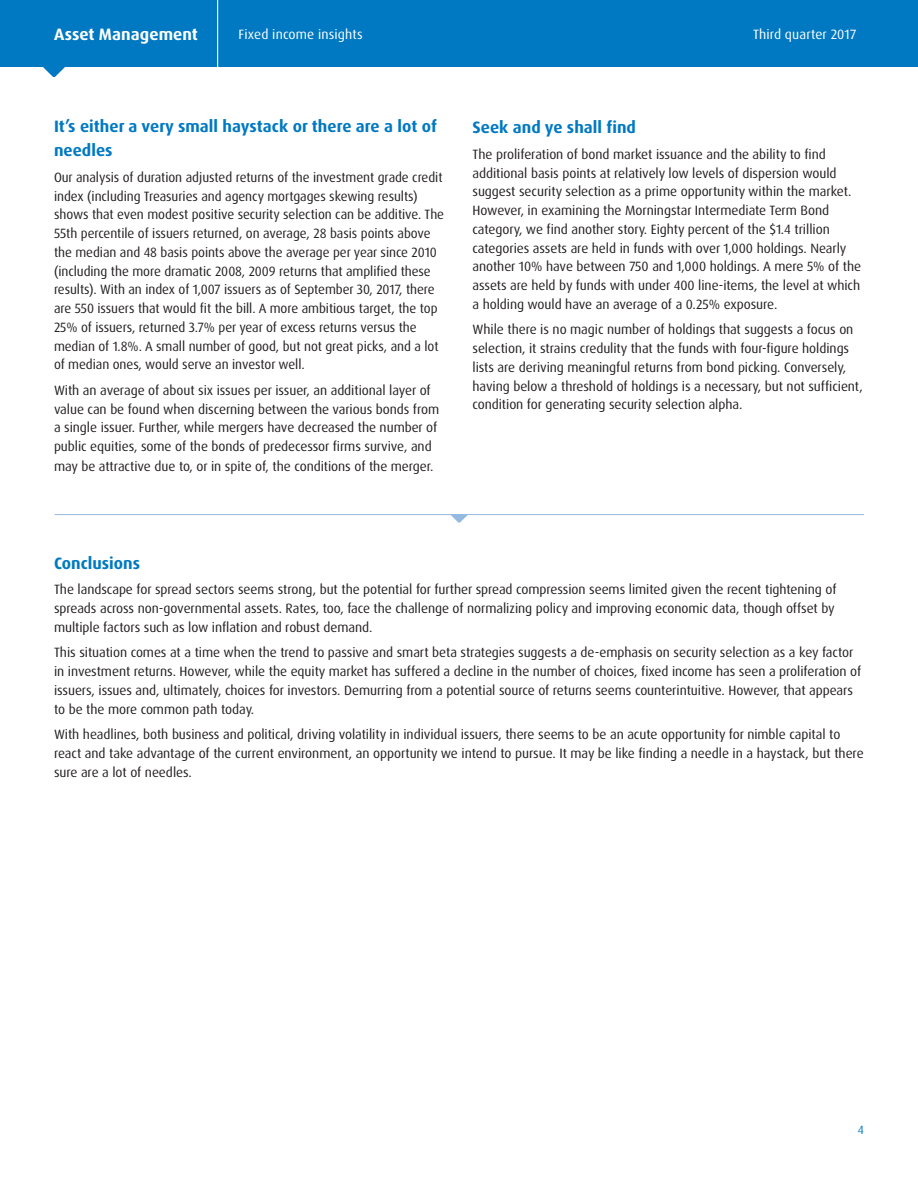
<style>
.page{position:relative;width:918px;height:1188px;background:#fff}
.page>*{position:absolute;margin:0;border:0;box-sizing:border-box;transform-origin:0 0}
.t1{font:700 16.5px/24px "Dax OT";color:#0079c2}
.t2{font:700 16.5px "Dax OT";letter-spacing:.005em;color:#fff}
.t3{font:13.5px/18.8px "Dax OT";letter-spacing:-.005em;color:#231f20}
.t4{font:13.5px "Dax OT";letter-spacing:.01em;color:#fff}
.t5{font:12px "Dax OT";color:#0079c2}
</style>
<div class="page">
<div style="left:0;top:0;width:918px;height:68px;background:#0079c2"></div>
<svg style="left:43px;top:67px;width:22px;height:10px"></svg>
<hr style="left:217px;top:0;width:1px;height:68px;background:#fff">
<hr style="left:55px;top:514px;width:809px;height:1px;background:#94bae2">
<svg style="left:450px;top:515px;width:18px;height:8px"></svg>
<p class="t2" style="left:54px;top:24px;width:145px">Asset Management</p>
<p class="t4" style="left:238px;top:26px;width:126px">Fixed income insights</p>
<p class="t4" style="left:753px;top:26px;width:105px">Third quarter 2017</p>
<p class="t1" style="left:54px;top:115px;width:384px">It’s either a very small haystack or there are a lot of needles</p>
<p class="t3" style="left:54px;top:168px;width:392px">Our analysis of duration adjusted returns of the investment grade credit index (including Treasuries and agency mortgages skewing results) shows that even modest positive security selection can be additive. The 55th percentile of issuers returned, on average, 28 basis points above the median and 48 basis points above the average per year since 2010 (including the more dramatic 2008, 2009 returns that amplified these results). With an index of 1,007 issuers as of September 30, 2017, there are 550 issuers that would fit the bill. A more ambitious target, the top 25% of issuers, returned 3.7% per year of excess returns versus the median of 1.8%. A small number of good, but not great picks, and a lot of median ones, would serve an investor well.</p>
<p class="t3" style="left:54px;top:381px;width:387px">With an average of about six issues per issuer, an additional layer of value can be found when discerning between the various bonds from a single issuer. Further, while mergers have decreased the number of public equities, some of the bonds of predecessor firms survive, and may be attractive due to, or in spite of, the conditions of the merger.</p>
<p class="t1" style="left:472px;top:116px;width:165px">Seek and ye shall find</p>
<p class="t3" style="left:472px;top:145px;width:390px">The proliferation of bond market issuance and the ability to find additional basis points at relatively low levels of dispersion would suggest security selection as a prime opportunity within the market.<br>However, in examining the Morningstar Intermediate Term Bond category, we find another story. Eighty percent of the $1.4 trillion categories assets are held in funds with over 1,000 holdings. Nearly another 10% have between 750 and 1,000 holdings. A mere 5% of the assets are held by funds with under 400 line-items, the level at which a holding would have an average of a 0.25% exposure.</p>
<p class="t3" style="left:472px;top:321px;width:392px">While there is no magic number of holdings that suggests a focus on selection, it strains credulity that the funds with four-figure holdings lists are deriving meaningful returns from bond picking. Conversely, having below a threshold of holdings is a necessary, but not sufficient, condition for generating security selection alpha.</p>
<p class="t1" style="left:54px;top:551px;width:88px">Conclusions</p>
<p class="t3" style="left:54px;top:580px;width:784px">The landscape for spread sectors seems strong, but the potential for further spread compression seems limited given the recent tightening of spreads across non-governmental assets. Rates, too, face the challenge of normalizing policy and improving economic data, though offset by multiple factors such as low inflation and robust demand.</p>
<p class="t3" style="left:54px;top:643px;width:809px">This situation comes at a time when the trend to passive and smart beta strategies suggests a de-emphasis on security selection as a key factor in investment returns. However, while the equity market has suffered a decline in the number of choices, fixed income has seen a proliferation of issuers, issues and, ultimately, choices for investors. Demurring from a potential source of returns seems counterintuitive. However, that appears to be the more common path today.</p>
<p class="t3" style="left:54px;top:725px;width:811px">With headlines, both business and political, driving volatility in individual issuers, there seems to be an acute opportunity for nimble capital to react and take advantage of the current environment, an opportunity we intend to pursue. It may be like finding a needle in a haystack, but there sure are a lot of needles.</p>
<p class="t5" style="left:858px;top:1122px;width:8px">4</p>
</div>
